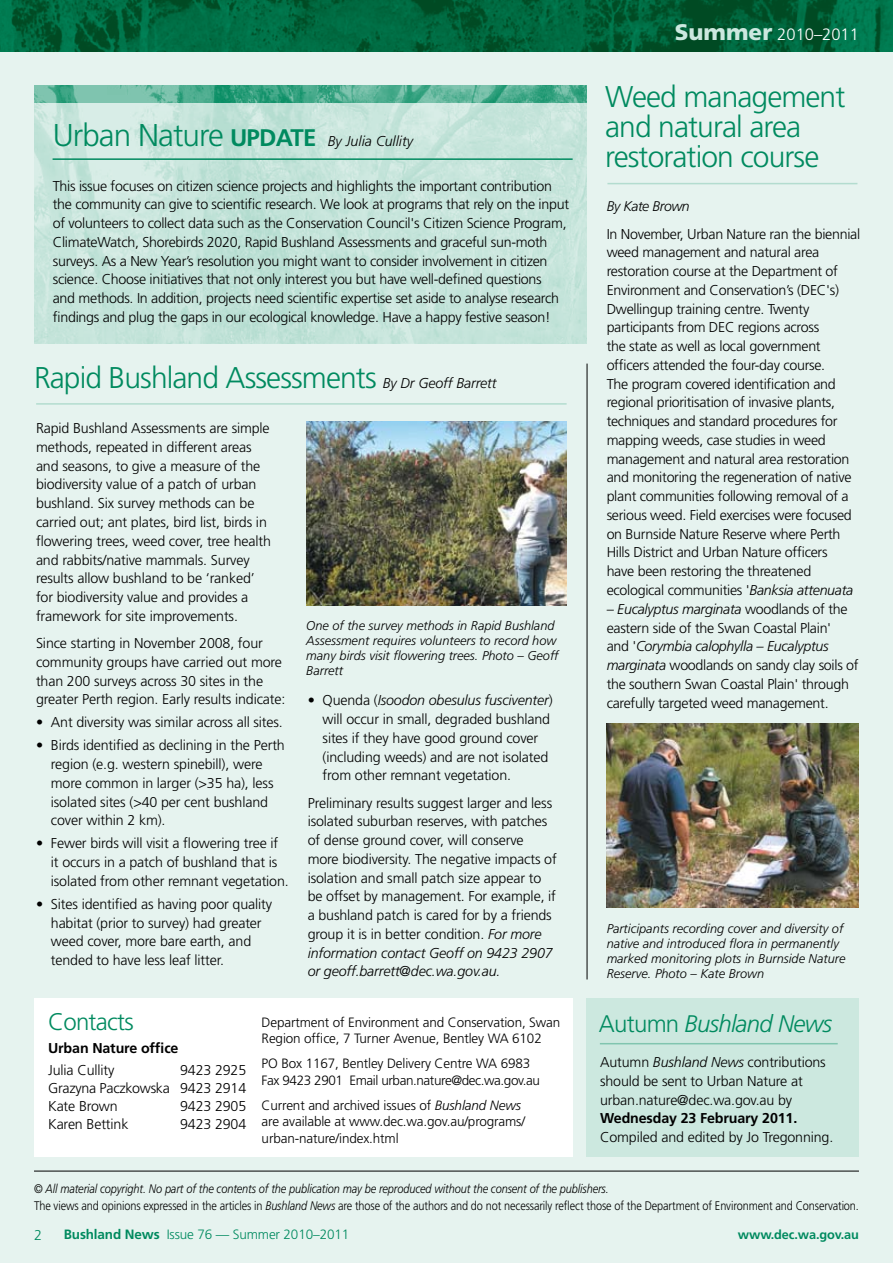
<style>
.page{position:relative;width:893px;height:1263px;background:#fff}
.page>*{position:absolute;margin:0;border:0;box-sizing:border-box;transform-origin:0 0}
.t1{font:300 30px/30px "Frutiger";letter-spacing:-.03em;color:#008a5f}
.t2{font:italic 300 24px "Frutiger";letter-spacing:-.03em;color:#008a5f}
.t3{font:300 24px "Frutiger";letter-spacing:-.03em;color:#008a5f}
.t4{font:300 16.5px "Frutiger";color:#fff}
.t5{font:300 14.25px/18.8px "Frutiger";letter-spacing:-.02em;color:#000}
.t6{font:700 14.25px "Frutiger";letter-spacing:-.01em;color:#000}
.t7{font:italic 300 14.25px "Frutiger";color:#000}
.t8{font:300 14.25px "Frutiger";color:#008a5f}
.t9{font:italic 300 14.1px "Frutiger";letter-spacing:-.03em;color:#000}
.t10{font:300 13.5px/16.5px "Frutiger";letter-spacing:-.01em;color:#000}
.t11{font:300 13.5px/16.5px "Frutiger";letter-spacing:-.03em;color:#000}
.t12{font:300 13.5px "Frutiger";letter-spacing:-.01em;color:#008a5f}
.t13{font:italic 300 12.75px/15px "Frutiger";color:#000}
.t14{font:700 12.75px "Frutiger";letter-spacing:-.01em;color:#008a5f}
.t15{font:300 12.45px/16.5px "Frutiger";letter-spacing:-.01em;color:#000;scale:.88 1}
.s1{font-style:normal;font-size:31.5px;color:#008a5f}
.s2{font-weight:700;font-style:normal;font-size:24px;color:#008a5f}
.s3{font-style:italic;font-size:14.25px;color:#000}
.s4{font-style:italic}
.s5{font-weight:900;font-size:22.5px;color:#cce8df}
.s6{font-style:normal}
.s7{font-weight:700}
</style>
<div class="page">
<div style="left:0;top:51px;width:893px;height:1212px;background:#e6f3ef"></div>
<img style="left:0;top:0;width:893px;height:51px">
<img style="left:34px;top:102px;width:553px;height:241px">
<img style="left:34px;top:85px;width:553px;height:17px">
<hr style="left:53px;top:158px;width:520px;height:2px;background:#008a5f">
<hr style="left:607px;top:183px;width:250px;height:1px;background:#b3dccf">
<hr style="left:36px;top:403px;width:531px;height:2px;background:#b3dccf">
<hr style="left:587px;top:364px;width:1px;height:615px;background:#000">
<hr style="left:34px;top:1171px;width:825px;height:1px;background:#000">
<div style="left:586px;top:998px;width:273px;height:159px;background:#cce8df"></div>
<hr style="left:600px;top:1043px;width:238px;height:1px;background:#80c5af">
<div style="left:34px;top:998px;width:539px;height:158px;background:#fff"></div>
<img style="left:306px;top:421px;width:261px;height:184px">
<img style="left:607px;top:723px;width:252px;height:185px">
<p class="t7" style="left:53px;top:133px;width:362px"><span class="s1">Urban Nature</span> <span class="s2">UPDATE</span> By Julia Cullity</p>
<p class="t5" style="left:53px;top:177px;width:518px">This issue focuses on citizen science projects and highlights the important contribution the community can give to scientific research. We look at programs that rely on the input of volunteers to collect data such as the Conservation Council's Citizen Science Program, ClimateWatch, Shorebirds 2020, Rapid Bushland Assessments and graceful sun-moth surveys. As a New Year’s resolution you might want to consider involvement in citizen science. Choose initiatives that not only interest you but have well-defined questions<br>and methods. In addition, projects need scientific expertise set aside to analyse research findings and plug the gaps in our ecological knowledge. Have a happy festive season!</p>
<h1 class="t1" style="left:34px;top:363px;width:464px">Rapid Bushland Assessments <span class="s3">By Dr Geoff Barrett</span></h1>
<p class="t5" style="left:36px;top:419px;width:237px">Rapid Bushland Assessments are simple methods, repeated in different areas and seasons, to give a measure of the biodiversity value of a patch of urban bushland. Six survey methods can be carried out; ant plates, bird list, birds in flowering trees, weed cover, tree health and rabbits/native mammals. Survey results allow bushland to be ‘ranked’ for biodiversity value and provides a framework for site improvements.</p>
<p class="t5" style="left:36px;top:634px;width:251px">Since starting in November 2008, four community groups have carried out more than 200 surveys across 30 sites in the greater Perth region. Early results indicate:</p>
<p class="t5" style="left:36px;top:713px;width:248px">• Ant diversity was similar across all sites.</p>
<p class="t5" style="left:51px;top:736px;width:235px;text-indent:-15px">• Birds identified as declining in the Perth region (e.g. western spinebill), were more common in larger (&gt;35 ha), less isolated sites (&gt;40 per cent bushland cover within 2 km).</p>
<p class="t5" style="left:51px;top:834px;width:239px;text-indent:-15px">• Fewer birds will visit a flowering tree if it occurs in a patch of bushland that is isolated from other remnant vegetation.</p>
<p class="t5" style="left:51px;top:895px;width:223px;text-indent:-15px">• Sites identified as having poor quality habitat (prior to survey) had greater weed cover, more bare earth, and tended to have less leaf litter.</p>
<p class="t13" style="left:306px;top:619px;width:254px">One of the survey methods in Rapid Bushland Assessment requires volunteers to record how many birds visit flowering trees. Photo – Geoff Barrett</p>
<p class="t5" style="left:323px;top:691px;width:232px;text-indent:-15px">• Quenda (<span class="s4">Isoodon obesulus fusciventer</span>) will occur in small, degraded bushland sites if they have good ground cover (including weeds) and are not isolated from other remnant vegetation.</p>
<p class="t5" style="left:308px;top:793px;width:251px">Preliminary results suggest larger and less isolated suburban reserves, with patches of dense ground cover, will conserve more biodiversity. The negative impacts of isolation and small patch size appear to be offset by management. For example, if a bushland patch is cared for by a friends group it is in better condition. <span class="s4">For more information contact Geoff on 9423 2907 or geoff.barrett@dec.wa.gov.au.</span></p>
<p class="t4" style="left:675px;top:25px;width:186px"><span class="s5">Summer</span> 2010–2011</p>
<h1 class="t1" style="left:605px;top:82px;width:242px">Weed management and natural area restoration course</h1>
<p class="t9" style="left:607px;top:198px;width:85px">By Kate Brown</p>
<p class="t5" style="left:607px;top:225px;width:255px">In November, Urban Nature ran the biennial weed management and natural area restoration course at the Department of Environment and Conservation’s (DEC's)<br>Dwellingup training centre. Twenty participants from DEC regions across<br>the state as well as local government officers attended the four-day course.<br>The program covered identification and regional prioritisation of invasive plants, techniques and standard procedures for mapping weeds, case studies in weed management and natural area restoration and monitoring the regeneration of native plant communities following removal of a serious weed. Field exercises were focused on Burnside Nature Reserve where Perth Hills District and Urban Nature officers<br>have been restoring the threatened ecological communities '<span class="s4">Banksia attenuata</span></p>
<p class="t5" style="left:607px;top:600px;width:253px"><span class="s4">– Eucalyptus marginata</span> woodlands of the eastern side of the Swan Coastal Plain'<br>and '<span class="s4">Corymbia calophylla – Eucalyptus marginata</span> woodlands on sandy clay soils of the southern Swan Coastal Plain' through carefully targeted weed management.</p>
<p class="t13" style="left:607px;top:921px;width:240px">Participants recording cover and diversity of native and introduced flora in permanently marked monitoring plots in Burnside Nature Reserve. Photo – Kate Brown</p>
<h2 class="t3" style="left:48px;top:1008px;width:87px">Contacts</h2>
<h2 class="t2" style="left:599px;top:1010px;width:235px"><span class="s6">Autumn</span> Bushland News</h2>
<p class="t6" style="left:48px;top:1040px;width:132px">Urban Nature office</p>
<p class="t5" style="left:48px;top:1061px;width:68px">Julia Cullity</p>
<p class="t10" style="left:262px;top:1014px;width:300px">Department of Environment and Conservation, Swan<br>Region office, 7 Turner Avenue, Bentley WA 6102</p>
<p class="t11" style="left:262px;top:1055px;width:280px">PO Box 1167, Bentley Delivery Centre WA 6983<br>Fax 9423 2901 Email urban.nature@dec.wa.gov.au</p>
<p class="t10" style="left:262px;top:1097px;width:265px">Current and archived issues of <span class="s4">Bushland News </span>are available at www.dec.wa.gov.au/programs/ urban-nature/index.html</p>
<p class="t5" style="left:600px;top:1053px;width:227px">Autumn <span class="s4">Bushland News</span> contributions should be sent to Urban Nature at urban.nature@dec.wa.gov.au by</p>
<p class="t6" style="left:600px;top:1110px;width:199px">Wednesday 23 February 2011.</p>
<p class="t5" style="left:600px;top:1128px;width:235px">Compiled and edited by Jo Tregonning.</p>
<p class="t5" style="left:48px;top:1061px;width:200px;line-height:18px;text-align:justify;text-indent:132px">9423 2925<br>Grazyna Paczkowska 9423 2914<br>Kate Brown</p>
<p class="t5" style="left:180px;top:1097px;width:68px">9423 2905</p>
<p class="t5" style="left:48px;top:1115px;width:82px">Karen Bettink</p>
<p class="t5" style="left:180px;top:1115px;width:68px">9423 2904</p>
<p class="t15" style="left:34px;top:1181px;width:939px">© <span class="s4">All material copyright. No part of the contents of the publication may be reproduced without the consent of the publishers.<br></span>The views and opinions expressed in the articles in <span class="s4">Bushland News</span> are those of the authors and do not necessarily reflect those of the Department of Environment and Conservation.</p>
<p class="t8" style="left:34px;top:1227px;width:9px">2</p>
<p class="t12" style="left:64px;top:1227px;width:287px"><span class="s7">Bushland News</span> Issue 76 — Summer 2010–2011</p>
<p class="t14" style="left:738px;top:1226px;width:123px">www.dec.wa.gov.au</p>
</div>
